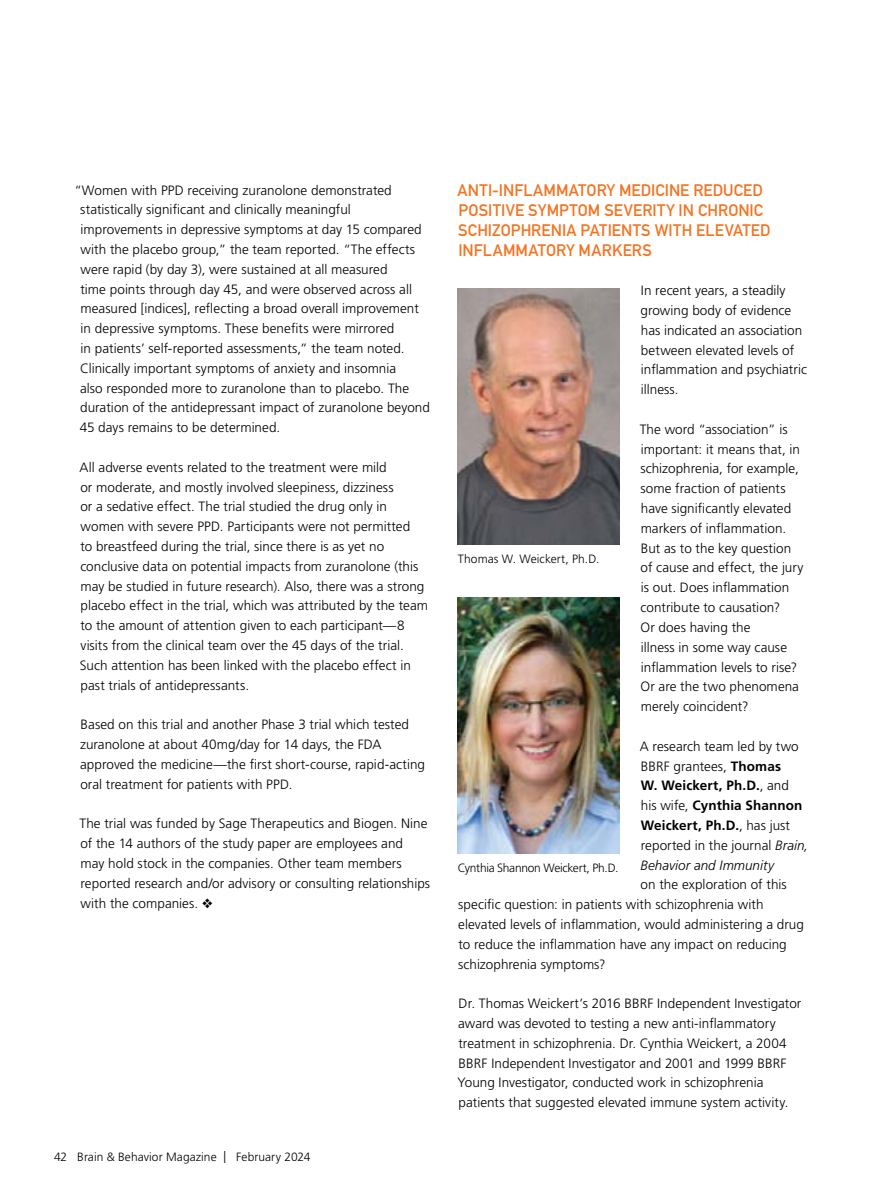
<style>
.page{position:relative;width:891px;height:1188px;background:#fff}
.page>*{position:absolute;margin:0;border:0;box-sizing:border-box;transform-origin:0 0}
.t1{font:16.5px/19.8px "DIN Mittelschrift Std";letter-spacing:.01em;color:#f47421}
.t2{font:300 13.5px/19.8px "Frutiger LT Std";letter-spacing:.005em;color:#000}
.t3{font:300 12px "Frutiger LT Std";color:#000}
.t4{font:300 12px "Frutiger LT Std";letter-spacing:-.025em;color:#000}
.s1{font-weight:700}
.s2{font-style:italic}
</style>
<div class="page">
<img style="left:458px;top:288px;width:162px;height:256px">
<img style="left:458px;top:598px;width:162px;height:256px">
<p class="t2" style="left:80px;top:180px;width:352px;text-indent:-5px">“Women with PPD receiving zuranolone demonstrated statistically significant and clinically meaningful improvements in depressive symptoms at day 15 compared with the placebo group,” the team reported. “The effects were rapid (by day 3), were sustained at all measured<br>time points through day 45, and were observed across all measured [indices], reflecting a broad overall improvement in depressive symptoms. These benefits were mirrored<br>in patients’ self-reported assessments,” the team noted.<br>Clinically important symptoms of anxiety and insomnia<br>also responded more to zuranolone than to placebo. The duration of the antidepressant impact of zuranolone beyond 45 days remains to be determined.</p>
<p class="t2" style="left:80px;top:458px;width:350px">All adverse events related to the treatment were mild<br>or moderate, and mostly involved sleepiness, dizziness<br>or a sedative effect. The trial studied the drug only in women with severe PPD. Participants were not permitted<br>to breastfeed during the trial, since there is as yet no conclusive data on potential impacts from zuranolone (this may be studied in future research). Also, there was a strong placebo effect in the trial, which was attributed by the team to the amount of attention given to each participant—8 visits from the clinical team over the 45 days of the trial.<br>Such attention has been linked with the placebo effect in past trials of antidepressants.</p>
<p class="t2" style="left:80px;top:715px;width:347px">Based on this trial and another Phase 3 trial which tested zuranolone at about 40mg/day for 14 days, the FDA approved the medicine—the first short-course, rapid-acting oral treatment for patients with PPD.</p>
<p class="t2" style="left:79px;top:814px;width:352px">The trial was funded by Sage Therapeutics and Biogen. Nine of the 14 authors of the study paper are employees and<br>may hold stock in the companies. Other team members reported research and/or advisory or consulting relationships with the companies. ❖</p>
<p class="t3" style="left:54px;top:1150px;width:258px">42 Brain &amp; Behavior Magazine | February 2024</p>
<p class="t1" style="left:458px;top:181px;width:315px">ANTI-INFLAMMATORY MEDICINE REDUCED POSITIVE SYMPTOM SEVERITY IN CHRONIC SCHIZOPHRENIA PATIENTS WITH ELEVATED INFLAMMATORY MARKERS</p>
<p class="t2" style="left:640px;top:281px;width:168px">In recent years, a steadily growing body of evidence has indicated an association between elevated levels of inflammation and psychiatric illness.</p>
<p class="t2" style="left:640px;top:419px;width:165px">The word “association” is important: it means that, in schizophrenia, for example, some fraction of patients have significantly elevated markers of inflammation.<br>But as to the key question of cause and effect, the jury is out. Does inflammation contribute to causation?<br>Or does having the<br>illness in some way cause inflammation levels to rise?<br>Or are the two phenomena merely coincident?</p>
<p class="t2" style="left:640px;top:736px;width:170px">A research team led by two<br>BBRF grantees, <span class="s1">Thomas<br>W. Weickert, Ph.D.</span>, and<br>his wife, <span class="s1">Cynthia Shannon<br>Weickert, Ph.D.</span>, has just reported in the journal <span class="s2">Brain,<br>Behavior and Immunity</span></p>
<p class="t2" style="left:458px;top:875px;width:347px;text-indent:182px">on the exploration of this specific question: in patients with schizophrenia with elevated levels of inflammation, would administering a drug to reduce the inflammation have any impact on reducing schizophrenia symptoms?</p>
<p class="t2" style="left:457px;top:994px;width:346px">Dr. Thomas Weickert’s 2016 BBRF Independent Investigator award was devoted to testing a new anti-inflammatory treatment in schizophrenia. Dr. Cynthia Weickert, a 2004<br>BBRF Independent Investigator and 2001 and 1999 BBRF Young Investigator, conducted work in schizophrenia patients that suggested elevated immune system activity.</p>
<p class="t3" style="left:458px;top:552px;width:143px">Thomas W. Weickert, Ph.D.</p>
<p class="t4" style="left:458px;top:861px;width:162px">Cynthia Shannon Weickert, Ph.D.</p>
</div>
